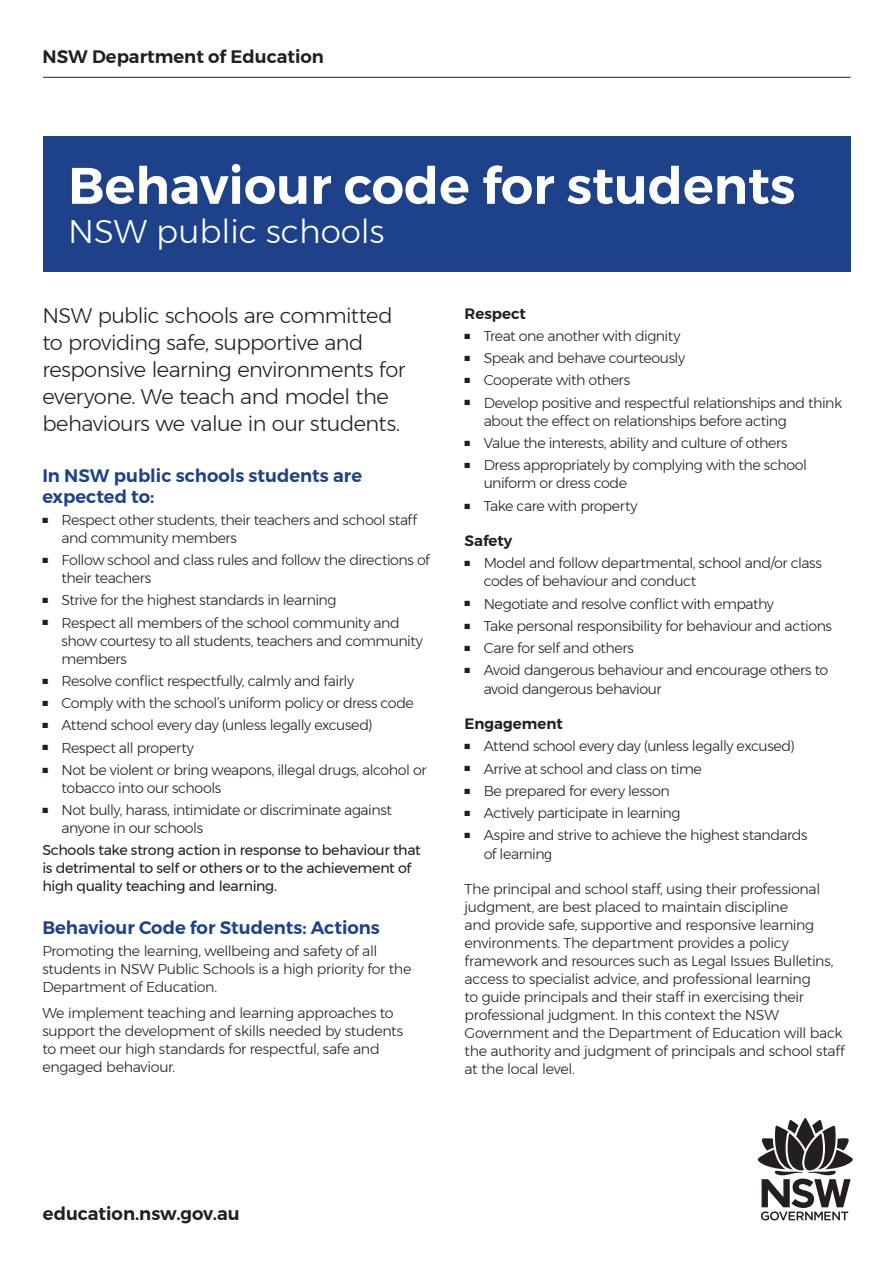
<style>
.page{position:relative;width:893px;height:1263px;background:#fff}
.page>*{position:absolute;margin:0;border:0;box-sizing:border-box;transform-origin:0 0}
.Heading{font:600 51.3px "Montserrat";color:#fff}
.Heading_2{font:300 32.7px "Montserrat";color:#fff}
._3_0_Body_copy{font:300 21px/27px "Montserrat";letter-spacing:-.025em;color:#231f20}
.Subhead{font:600 18px/21px "Montserrat";color:#1e4289}
.t1{font:600 18px "Montserrat";color:#231f20}
.Subhead-2{font:600 15px "Montserrat";color:#231f20}
._3_0_Body_copy-2{font:300 14.25px/18px "Montserrat";letter-spacing:-.03em;color:#231f20}
._3_0_Body_copy-3{font:14.25px/18px "Montserrat";letter-spacing:-.02em;color:#231f20}
.s1{font-family:"Frutiger LT Std"}
</style>
<div class="page">
<svg style="left:758px;top:1118px;width:95px;height:102px"></svg>
<hr style="left:43px;top:77px;width:808px;height:1px;background:#231f20">
<div style="left:43px;top:136px;width:807px;height:135px;background:#1e4289"></div>
<p class="t1" style="left:43px;top:42px;width:283px">NSW Department of Education</p>
<h1 class="Heading" style="left:68px;top:145px;width:729px">Behaviour code for students</h1>
<h2 class="Heading_2" style="left:68px;top:207px;width:318px">NSW public schools</h2>
<p class="_3_0_Body_copy" style="left:42px;top:301px;width:365px">NSW public schools are committed to providing safe, supportive and responsive learning environments for everyone. We teach and model the behaviours we value in our students.</p>
<h3 class="Subhead" style="left:42px;top:465px;width:321px">In NSW public schools students are expected to:</h3>
<p class="_3_0_Body_copy-2" style="left:61px;top:510px;width:357px;text-indent:-19px">■ Respect other students, their teachers and school staff and community members</p>
<p class="_3_0_Body_copy-2" style="left:61px;top:551px;width:370px;text-indent:-19px">■ Follow school and class rules and follow the directions of their teachers</p>
<p class="_3_0_Body_copy-2" style="left:42px;top:591px;width:296px">■ Strive for the highest standards in learning</p>
<p class="_3_0_Body_copy-2" style="left:61px;top:613px;width:363px;text-indent:-19px">■ Respect all members of the school community and show courtesy to all students, teachers and community members</p>
<p class="_3_0_Body_copy-2" style="left:42px;top:671px;width:313px">■ Resolve conflict respectfully, calmly and fairly</p>
<p class="_3_0_Body_copy-2" style="left:42px;top:694px;width:373px">■ Comply with the school’s uniform policy or dress code</p>
<p class="_3_0_Body_copy-2" style="left:42px;top:716px;width:332px">■ Attend school every day (unless legally excused)</p>
<p class="_3_0_Body_copy-2" style="left:42px;top:738px;width:153px">■ Respect all property</p>
<p class="_3_0_Body_copy-2" style="left:61px;top:760px;width:367px;text-indent:-19px">■ Not be violent or bring weapons, illegal drugs, alcohol or tobacco into our schools</p>
<p class="_3_0_Body_copy-2" style="left:61px;top:801px;width:332px;text-indent:-19px">■ Not bully, harass, intimidate or discriminate against anyone in our schools</p>
<p class="_3_0_Body_copy-3" style="left:42px;top:841px;width:380px">Schools take strong action in response to behaviour that is detrimental to self or others or to the achievement of high quality teaching and learning.</p>
<h3 class="Subhead" style="left:42px;top:917px;width:339px">Behaviour Code for Students: Actions</h3>
<p class="_3_0_Body_copy-2" style="left:42px;top:942px;width:371px">Promoting the learning, wellbeing and safety of all students in NSW Public Schools is a high priority for the<br>Department of Education.</p>
<p class="_3_0_Body_copy-2" style="left:42px;top:1004px;width:362px">We implement teaching and learning approaches to support the development of skills needed by students to meet our high standards for respectful, safe and engaged behaviour.</p>
<h3 class="Subhead-2" style="left:465px;top:301px;width:63px">Respect</h3>
<p class="_3_0_Body_copy-2" style="left:465px;top:327px;width:217px">■ Treat one another with dignity</p>
<p class="_3_0_Body_copy-2" style="left:465px;top:349px;width:222px">■ Speak and behave courteously</p>
<p class="_3_0_Body_copy-2" style="left:465px;top:371px;width:167px">■ Cooperate with others</p>
<p class="_3_0_Body_copy-2" style="left:484px;top:393px;width:360px;text-indent:-19px">■ Develop positive and respectful relationships and think about the effect on relationships before acting</p>
<p class="_3_0_Body_copy-2" style="left:465px;top:434px;width:324px">■ Value the interests, ability and culture of others</p>
<p class="_3_0_Body_copy-2" style="left:484px;top:456px;width:325px;text-indent:-19px">■ Dress appropriately by complying with the school uniform or dress code</p>
<p class="_3_0_Body_copy-2" style="left:465px;top:497px;width:175px">■ Take care with property</p>
<h3 class="Subhead-2" style="left:465px;top:529px;width:49px">Safety</h3>
<p class="_3_0_Body_copy-2" style="left:484px;top:554px;width:340px;text-indent:-19px">■ Model and follow departmental, school and/or class codes of behaviour and conduct</p>
<p class="_3_0_Body_copy-2" style="left:465px;top:594px;width:311px">■ Negotiate and resolve conflict with empathy</p>
<p class="_3_0_Body_copy-2" style="left:465px;top:617px;width:369px">■ Take personal responsibility for behaviour and actions</p>
<p class="_3_0_Body_copy-2" style="left:465px;top:639px;width:171px">■ Care for self and others</p>
<p class="_3_0_Body_copy-2" style="left:484px;top:661px;width:346px;line-height:18.8px;text-indent:-19px">■ Avoid dangerous behaviour and encourage others to avoid dangerous behaviour</p>
<h3 class="Subhead-2" style="left:465px;top:712px;width:100px">Engagement</h3>
<p class="_3_0_Body_copy-2" style="left:465px;top:737px;width:332px">■ Attend school every day (unless legally excused)</p>
<p class="_3_0_Body_copy-2" style="left:465px;top:759px;width:239px">■ Arrive at school and class on time</p>
<p class="_3_0_Body_copy-2" style="left:465px;top:782px;width:207px">■ Be prepared for every lesson</p>
<p class="_3_0_Body_copy-2" style="left:465px;top:804px;width:218px">■ Actively participate in learning</p>
<p class="_3_0_Body_copy-2" style="left:484px;top:826px;width:325px;line-height:18.8px;text-indent:-19px">■ Aspire and strive to achieve the highest standards of learnin<span class="s1">g</span></p>
<p class="_3_0_Body_copy-2" style="left:465px;top:880px;width:382px">The principal and school staff, using their professional judgment, are best placed to maintain discipline<br>and provide safe, supportive and responsive learning environments. The department provides a policy framework and resources such as Legal Issues Bulletins, access to specialist advice, and professional learning<br>to guide principals and their staff in exercising their professional judgment. In this context the NSW Government and the Department of Education will back the authority and judgment of principals and school staff at the local level.</p>
<p class="t1" style="left:43px;top:1200px;width:198px">education.nsw.gov.au</p>
</div>
